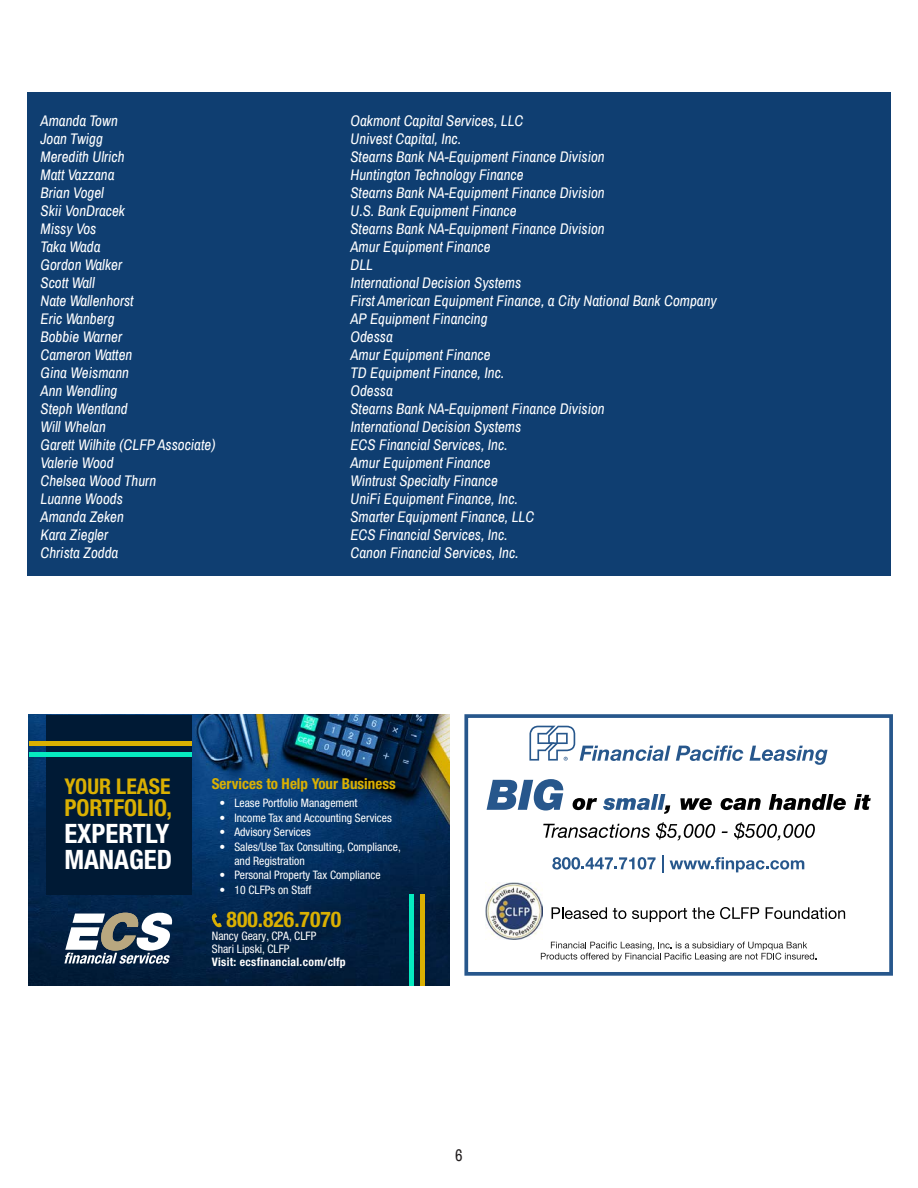
<style>
.page{position:relative;width:918px;height:1188px;background:#fff}
.page>*{position:absolute;margin:0;border:0;box-sizing:border-box;transform-origin:0 0}
.t1{font:700 condensed 26.7px/26.7px "Helvetica Neue LT Std";color:#fff}
.t2{font:700 condensed 23.4px "Helvetica Neue LT Std";color:#dab002}
.t3{font:700 condensed 21.75px "Helvetica Neue LT Std";color:#dab002}
.t4{font:16.5px "Archivo Narrow";color:#231f20}
.t5{font:italic 15px "Archivo Narrow";color:#fff}
.t6{font:700 condensed 15px "Helvetica Neue LT Std";color:#dab002}
.t7{font:condensed 11.7px/13.4px "Helvetica Neue LT Std";color:#fff}
.s1{font-weight:700}
</style>
<div class="page">
<div style="left:27px;top:92px;width:864px;height:484px;background:#0f3e71"></div>
<img style="left:29px;top:715px;width:39px;height:270px">
<img style="left:68px;top:715px;width:382px;height:270px">
<div style="left:46px;top:715px;width:146px;height:179px;background:#001a35"></div>
<svg style="left:64px;top:913px;width:108px;height:51px"></svg>
<hr style="left:29px;top:741px;width:163px;height:4px;background:#dab002">
<hr style="left:421px;top:894px;width:4px;height:92px;background:#dab002">
<hr style="left:29px;top:752px;width:163px;height:4px;background:#06ebc0">
<hr style="left:410px;top:894px;width:4px;height:92px;background:#06ebc0">
<svg style="left:212px;top:913px;width:10px;height:14px"></svg>
<svg style="left:750px;top:746px;width:78px;height:19px"></svg>
<svg style="left:529px;top:726px;width:214px;height:35px"></svg>
<svg style="left:541px;top:942px;width:276px;height:19px"></svg>
<svg style="left:552px;top:857px;width:104px;height:13px"></svg>
<svg style="left:662px;top:856px;width:2px;height:17px"></svg>
<svg style="left:670px;top:857px;width:134px;height:15px"></svg>
<svg style="left:487px;top:779px;width:76px;height:32px"></svg>
<svg style="left:573px;top:798px;width:24px;height:12px"></svg>
<svg style="left:603px;top:794px;width:67px;height:20px"></svg>
<svg style="left:680px;top:798px;width:32px;height:12px"></svg>
<svg style="left:721px;top:798px;width:40px;height:12px"></svg>
<svg style="left:769px;top:794px;width:77px;height:16px"></svg>
<svg style="left:854px;top:794px;width:17px;height:16px"></svg>
<svg style="left:543px;top:824px;width:107px;height:14px"></svg>
<svg style="left:656px;top:822px;width:59px;height:19px"></svg>
<svg style="left:722px;top:831px;width:6px;height:2px"></svg>
<svg style="left:734px;top:822px;width:81px;height:19px"></svg>
<svg style="left:552px;top:907px;width:55px;height:12px"></svg>
<svg style="left:613px;top:908px;width:13px;height:11px"></svg>
<svg style="left:632px;top:907px;width:127px;height:15px"></svg>
<svg style="left:766px;top:907px;width:79px;height:12px"></svg>
<img style="left:485px;top:883px;width:57px;height:57px">
<div style="left:464px;top:714px;width:429px;height:262px;border:4px solid #27578c"></div>
<p class="t5" style="left:40px;top:110px;width:79px">Amanda Town</p>
<p class="t5" style="left:40px;top:128px;width:64px">Joan Twigg</p>
<p class="t5" style="left:40px;top:146px;width:86px">Meredith Ulrich</p>
<p class="t5" style="left:40px;top:164px;width:76px">Matt Vazzana</p>
<p class="t5" style="left:40px;top:182px;width:65px">Brian Vogel</p>
<p class="t5" style="left:40px;top:200px;width:86px">Skii VonDracek</p>
<p class="t5" style="left:40px;top:218px;width:57px">Missy Vos</p>
<p class="t5" style="left:40px;top:236px;width:62px">Taka Wada</p>
<p class="t5" style="left:40px;top:254px;width:83px">Gordon Walker</p>
<p class="t5" style="left:40px;top:272px;width:56px">Scott Wall</p>
<p class="t5" style="left:40px;top:290px;width:95px">Nate Wallenhorst</p>
<p class="t5" style="left:40px;top:308px;width:76px">Eric Wanberg</p>
<p class="t5" style="left:40px;top:326px;width:83px">Bobbie Warner</p>
<p class="t5" style="left:40px;top:344px;width:93px">Cameron Watten</p>
<p class="t5" style="left:40px;top:362px;width:90px">Gina Weismann</p>
<p class="t5" style="left:40px;top:380px;width:78px">Ann Wendling</p>
<p class="t5" style="left:40px;top:398px;width:89px">Steph Wentland</p>
<p class="t5" style="left:40px;top:416px;width:67px">Will Whelan</p>
<p class="t5" style="left:40px;top:434px;width:177px">Garett Wilhite (CLFP Associate)</p>
<p class="t5" style="left:40px;top:452px;width:75px">Valerie Wood</p>
<p class="t5" style="left:40px;top:470px;width:117px">Chelsea Wood Thurn</p>
<p class="t5" style="left:40px;top:488px;width:84px">Luanne Woods</p>
<p class="t5" style="left:40px;top:506px;width:85px">Amanda Zeken</p>
<p class="t5" style="left:40px;top:524px;width:69px">Kara Ziegler</p>
<p class="t5" style="left:40px;top:542px;width:79px">Christa Zodda</p>
<p class="t5" style="left:350px;top:110px;width:174px">Oakmont Capital Services, LLC</p>
<p class="t5" style="left:350px;top:128px;width:112px">Univest Capital, Inc.</p>
<p class="t5" style="left:350px;top:146px;width:256px">Stearns Bank NA-Equipment Finance Division</p>
<p class="t5" style="left:350px;top:164px;width:175px">Huntington Technology Finance</p>
<p class="t5" style="left:350px;top:182px;width:256px">Stearns Bank NA-Equipment Finance Division</p>
<p class="t5" style="left:350px;top:200px;width:168px">U.S. Bank Equipment Finance</p>
<p class="t5" style="left:350px;top:218px;width:256px">Stearns Bank NA-Equipment Finance Division</p>
<p class="t5" style="left:350px;top:236px;width:142px">Amur Equipment Finance</p>
<p class="t5" style="left:350px;top:254px;width:24px">DLL</p>
<p class="t5" style="left:350px;top:272px;width:172px">International Decision Systems</p>
<p class="t5" style="left:350px;top:290px;width:368px">First American Equipment Finance, a City National Bank Company</p>
<p class="t5" style="left:350px;top:308px;width:139px">AP Equipment Financing</p>
<p class="t5" style="left:350px;top:326px;width:44px">Odessa</p>
<p class="t5" style="left:350px;top:344px;width:142px">Amur Equipment Finance</p>
<p class="t5" style="left:350px;top:362px;width:155px">TD Equipment Finance, Inc.</p>
<p class="t5" style="left:350px;top:380px;width:44px">Odessa</p>
<p class="t5" style="left:350px;top:398px;width:256px">Stearns Bank NA-Equipment Finance Division</p>
<p class="t5" style="left:350px;top:416px;width:172px">International Decision Systems</p>
<p class="t5" style="left:350px;top:434px;width:159px">ECS Financial Services, Inc.</p>
<p class="t5" style="left:350px;top:452px;width:142px">Amur Equipment Finance</p>
<p class="t5" style="left:350px;top:470px;width:149px">Wintrust Specialty Finance</p>
<p class="t5" style="left:350px;top:488px;width:169px">UniFi Equipment Finance, Inc.</p>
<p class="t5" style="left:350px;top:506px;width:185px">Smarter Equipment Finance, LLC</p>
<p class="t5" style="left:350px;top:524px;width:159px">ECS Financial Services, Inc.</p>
<p class="t5" style="left:350px;top:542px;width:170px">Canon Financial Services, Inc.</p>
<p class="t3" style="left:64px;top:773px;width:108px">YOUR LEASE</p>
<p class="t2" style="left:64px;top:793px;width:109px">PORTFOLIO,</p>
<p class="t1" style="left:64px;top:819px;width:109px">EXPERTLY<br>MANAGED</p>
<p class="t6" style="left:212px;top:775px;width:185px">Services to Help Your Business</p>
<p class="t7" style="left:219px;top:796px;width:140px">• Lease Portfolio Management</p>
<p class="t7" style="left:219px;top:811px;width:174px">• Income Tax and Accounting Services</p>
<p class="t7" style="left:219px;top:825px;width:93px">• Advisory Services</p>
<p class="t7" style="left:234px;top:840px;width:168px;text-indent:-15px">• Sales/Use Tax Consulting, Compliance, and Registration</p>
<p class="t7" style="left:219px;top:869px;width:163px">• Personal Property Tax Compliance</p>
<p class="t7" style="left:219px;top:883px;width:94px">• 10 CLFPs on Staff</p>
<p class="t3" style="left:227px;top:906px;width:116px">800.826.7070</p>
<p class="t7" style="left:212px;top:929px;width:136px">Nancy Geary, CPA, CLFP<br>Shari Lipski, CLFP<br><span class="s1">Visit: ecsfinancial.com/clfp</span></p>
<p class="t4" style="left:455px;top:1144px;width:9px">6</p>
</div>
